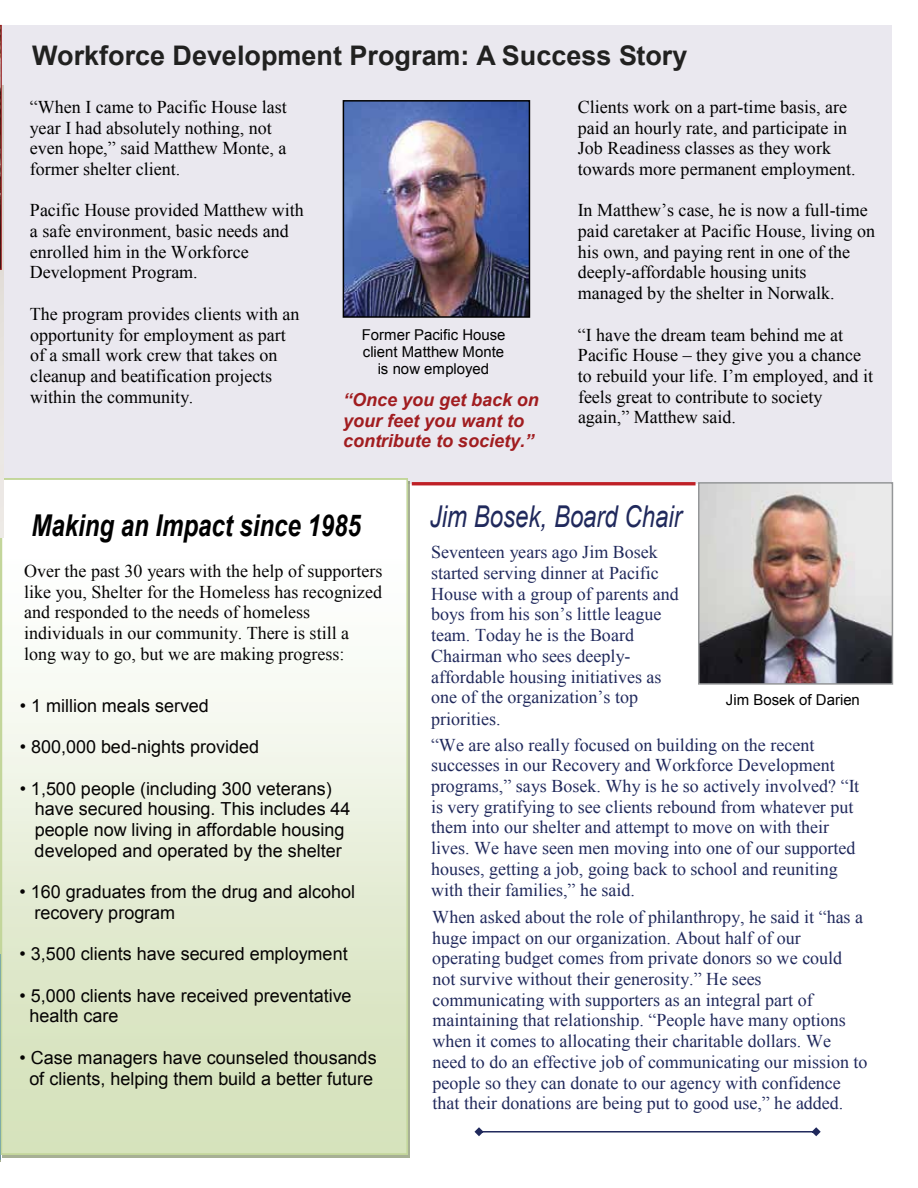
<style>
.page{position:relative;width:918px;height:1188px;background:#fff}
.page>*{position:absolute;margin:0;border:0;box-sizing:border-box;transform-origin:0 0}
.t1{font:italic 700 30px "Arial";color:#000;scale:.8 1}
.t2{font:italic 30px "Arial";color:#20295c;scale:.8 1}
.t3{font:700 27px "Arial";color:#212120}
.t4{font:18px/20.7px "Times New Roman";color:#20295c}
.t5{font:18px/20.7px "Times New Roman";color:#000}
.t6{font:18px/20.7px "Arial";color:#050303}
.t7{font:18px/20.7px "Times New Roman";color:#050303}
.t8{font:italic 700 18px/20.7px "Arial";color:#a11d20}
.t9{font:15px/17.2px "Arial";color:#000;text-align:center}
</style>
<div class="page">
<hr style="left:0;top:541px;width:1px;height:621px;background:#4f622c">
<div style="left:0;top:25px;width:892px;height:459px;background:#eae8ef"></div>
<svg style="left:1px;top:478px;width:407px;height:677px"></svg>
<svg style="left:0;top:86px;width:3px;height:452px"></svg>
<hr style="left:412px;top:482px;width:284px;height:3px;background:#bf2026">
<svg style="left:475px;top:1127px;width:346px;height:9px"></svg>
<svg style="left:0;top:25px;width:2px;height:245px"></svg>
<img style="left:701px;top:485px;width:189px;height:197px">
<div style="left:698px;top:482px;width:195px;height:203px;border:2px solid #949698"></div>
<img style="left:346px;top:103px;width:181px;height:212px">
<div style="left:343px;top:100px;width:187px;height:218px;border:2px solid #000"></div>
<svg style="left:0;top:954px;width:1px;height:206px"></svg>
<h2 class="t3" style="left:32px;top:37px;width:657px">Workforce Development Program: A Success Story</h2>
<p class="t5" style="left:30px;top:96px;width:258px">“When I came to Pacific House last year I had absolutely nothing, not even hope,” said Matthew Monte, a former shelter client.</p>
<p class="t5" style="left:30px;top:200px;width:275px">Pacific House provided Matthew with a safe environment, basic needs and enrolled him in the Workforce<br>Development Program.</p>
<p class="t5" style="left:30px;top:303px;width:271px">The program provides clients with an opportunity for employment as part of a small work crew that takes on cleanup and beatification projects within the community.</p>
<p class="t9" style="left:362px;top:326px;width:145px">Former Pacific House client Matthew Monte is now employed</p>
<p class="t8" style="left:343px;top:390px;width:197px">“Once you get back on your feet you want to contribute to society.”</p>
<p class="t5" style="left:578px;top:96px;width:279px">Clients work on a part-time basis, are paid an hourly rate, and participate in Job Readiness classes as they work towards more permanent employment.</p>
<p class="t5" style="left:578px;top:200px;width:299px">In Matthew’s case, he is now a full-time paid caretaker at Pacific House, living on his own, and paying rent in one of the deeply-affordable housing units managed by the shelter in Norwalk.</p>
<p class="t5" style="left:578px;top:324px;width:297px">“I have the dream team behind me at Pacific House – they give you a chance to rebuild your life. I’m employed, and it feels great to contribute to society again,” Matthew said.</p>
<h1 class="t1" style="left:31px;top:505px;width:413px">Making an Impact since 1985</h1>
<p class="t7" style="left:24px;top:560px;width:360px">Over the past 30 years with the help of supporters like you, Shelter for the Homeless has recognized and responded to the needs of homeless individuals in our community. There is still a long way to go, but we are making progress:</p>
<p class="t6" style="left:20px;top:695px;width:191px">• 1 million meals served</p>
<p class="t6" style="left:20px;top:737px;width:241px">• 800,000 bed-nights provided</p>
<p class="t6" style="left:35px;top:778px;width:318px;text-indent:-15px">• 1,500 people (including 300 veterans) have secured housing. This includes 44 people now living in affordable housing developed and operated by the shelter</p>
<p class="t6" style="left:35px;top:882px;width:322px;text-indent:-15px">• 160 graduates from the drug and alcohol recovery program</p>
<p class="t6" style="left:19px;top:944px;width:330px">• 3,500 clients have secured employment</p>
<p class="t6" style="left:29px;top:985px;width:324px;text-indent:-10px">• 5,000 clients have received preventative health care</p>
<p class="t6" style="left:19px;top:1047px;width:359px;text-align:center">• Case managers have counseled thousands of clients, helping them build a better future</p>
<h1 class="t2" style="left:430px;top:497px;width:316px">Jim Bosek, Board Chair</h1>
<p class="t4" style="left:431px;top:542px;width:249px">Seventeen years ago Jim Bosek started serving dinner at Pacific<br>House with a group of parents and boys from his son’s little league team. Today he is the Board<br>Chairman who sees deeply&shy;affordable housing initiatives as one of the organization’s top priorities.</p>
<p class="t4" style="left:431px;top:734px;width:430px">“We are also really focused on building on the recent successes in our Recovery and Workforce Development programs,” says Bosek. Why is he so actively involved? “It is very gratifying to see clients rebound from whatever put them into our shelter and attempt to move on with their lives. We have seen men moving into one of our supported houses, getting a job, going back to school and reuniting with their families,” he said.</p>
<p class="t9" style="left:726px;top:691px;width:136px">Jim Bosek of Darien</p>
<p class="t4" style="left:432px;top:906px;width:437px">When asked about the role of philanthropy, he said it “has a huge impact on our organization. About half of our operating budget comes from private donors so we could not survive without their generosity.” He sees communicating with supporters as an integral part of maintaining that relationship. “People have many options when it comes to allocating their charitable dollars. We need to do an effective job of communicating our mission to people so they can donate to our agency with confidence that their donations are being put to good use,” he added.</p>
</div>
